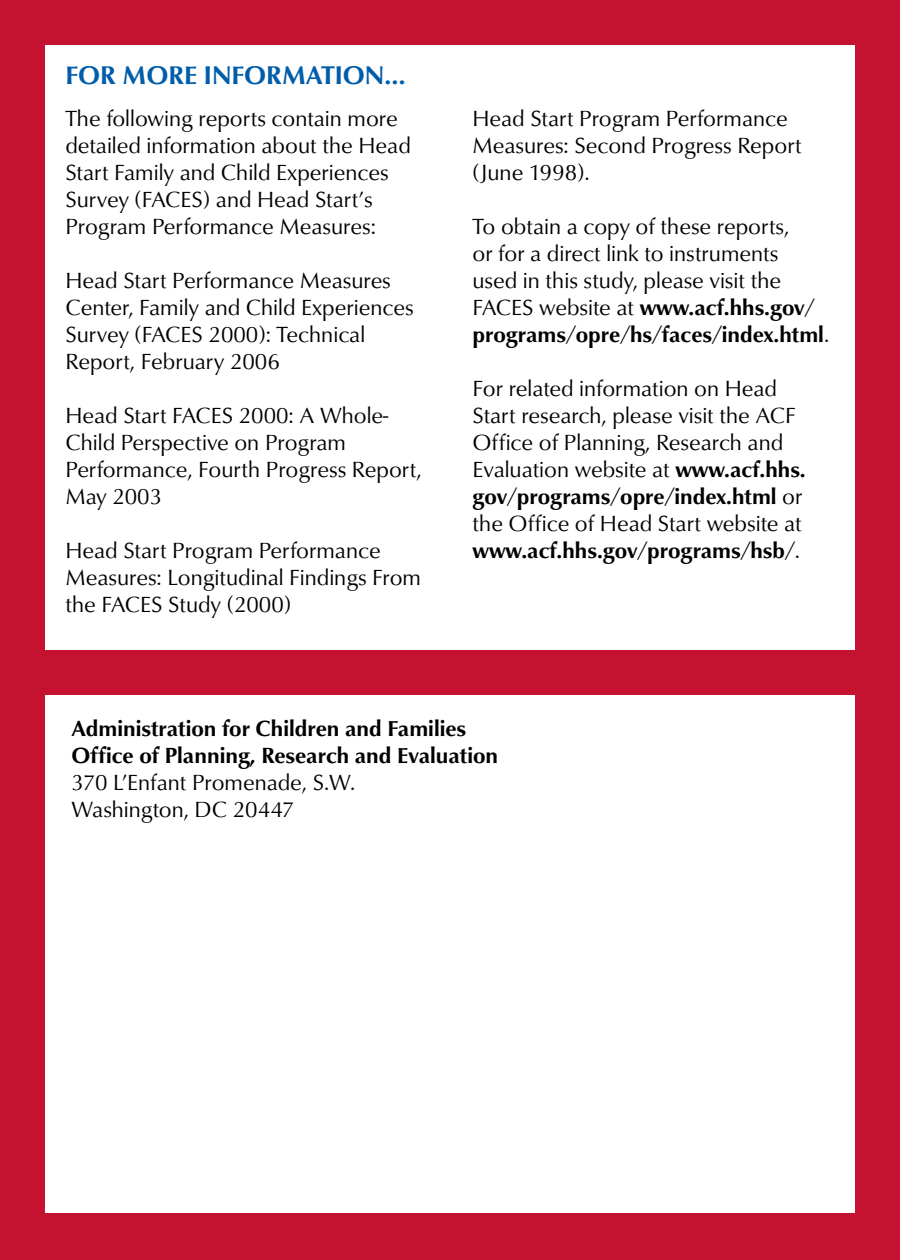
<style>
.page{position:relative;width:900px;height:1260px;background:#c41230}
.page>*{position:absolute;margin:0;border:0;box-sizing:border-box;transform-origin:0 0}
.t1{font:700 26.25px "URW Classico T";color:#005daa}
.t2{font:22.5px/27px "URW Classico T";color:#000}
.t3{font:700 22.5px "URW Classico T";color:#000}
.s1{font-weight:700}
.s2{font-weight:400}
</style>
<div class="page">
<div style="left:45px;top:45px;width:810px;height:605px;background:#fff"></div>
<div style="left:45px;top:695px;width:810px;height:517px;background:#fff"></div>
<p class="t1" style="left:65px;top:59px;width:342px">For more information…</p>
<p class="t2" style="left:65px;top:105px;width:347px">The following reports contain more detailed information about the Head Start Family and Child Experiences Survey (FACES) and Head Start’s Program Performance Measures:</p>
<p class="t2" style="left:65px;top:267px;width:350px">Head Start Performance Measures<br>Center, Family and Child Experiences<br>Survey (FACES 2000): Technical<br>Report, February 2006</p>
<p class="t2" style="left:65px;top:402px;width:358px">Head Start FACES 2000: A Whole-<br>Child Perspective on Program<br>Performance, Fourth Progress Report,<br>May 2003</p>
<p class="t2" style="left:65px;top:537px;width:357px">Head Start Program Performance<br>Measures: Longitudinal Findings From the FACES Study (2000)</p>
<p class="t2" style="left:473px;top:105px;width:331px">Head Start Program Performance<br>Measures: Second Progress Report (June 1998).</p>
<p class="t2" style="left:473px;top:213px;width:358px">To obtain a copy of these reports,<br>or for a direct link to instruments<br>used in this study, please visit the FACES website at <span class="s1">www.acf.hhs.gov/ programs/opre/hs/faces/index.html</span>.</p>
<p class="t2" style="left:473px;top:375px;width:335px">For related information on Head Start research, please visit the ACF Office of Planning, Research and Evaluation website at <span class="s1">www.acf.hhs. gov/programs/opre/index.html</span> or the Office of Head Start website at</p>
<p class="t3" style="left:473px;top:537px;width:329px">www.acf.hhs.gov/programs/hsb/<span class="s2">.</span></p>
<p class="t3" style="left:72px;top:715px;width:396px">Administration for Children and Families</p>
<p class="t3" style="left:72px;top:742px;width:428px">Office of Planning, Research and Evaluation</p>
<p class="t2" style="left:72px;top:769px;width:285px">370 L’Enfant Promenade, S.W.</p>
<p class="t2" style="left:72px;top:796px;width:224px">Washington, DC 20447</p>
</div>
